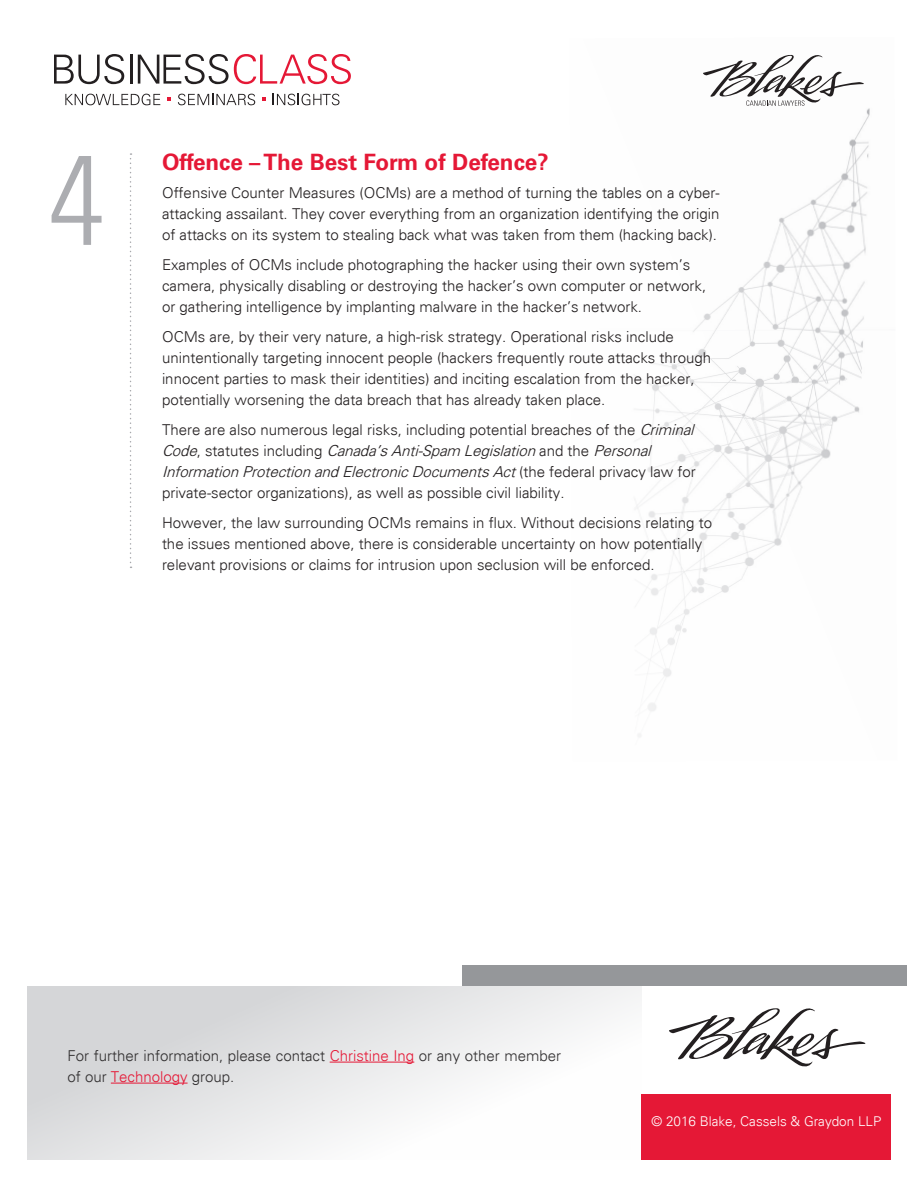
<style>
.page{position:relative;width:918px;height:1188px;background:#fff}
.page>*{position:absolute;margin:0;border:0;box-sizing:border-box;transform-origin:0 0}
.t1{font:300 condensed 127.5px "Univers";color:#acadb1}
.t2{font:700 22.5px "Univers";color:#e51836}
.t3{font:300 15px/21px "Univers";color:#231f20}
.t4{font:300 15px/21px "Univers";color:#312f30}
.t5{font:300 13.5px "Univers";color:#fff}
.s1{font-style:italic}
.s2{color:#e51836}
</style>
<div class="page">
<img style="left:634px;top:105px;width:236px;height:632px">
<svg style="left:703px;top:54px;width:161px;height:51px"></svg>
<svg style="left:130px;top:153px;width:2px;height:415px"></svg>
<svg style="left:54px;top:54px;width:70px;height:30px"></svg>
<hr style="left:130px;top:54px;width:2px;height:30px;background:#231f20">
<svg style="left:138px;top:54px;width:213px;height:30px"></svg>
<svg style="left:65px;top:94px;width:95px;height:11px"></svg>
<svg style="left:178px;top:94px;width:77px;height:11px"></svg>
<svg style="left:273px;top:94px;width:67px;height:11px"></svg>
<svg style="left:167px;top:98px;width:4px;height:3px"></svg>
<svg style="left:262px;top:98px;width:4px;height:3px"></svg>
<svg style="left:27px;top:986px;width:615px;height:174px"></svg>
<div style="left:642px;top:1094px;width:249px;height:66px;background:#e51836"></div>
<svg style="left:669px;top:1008px;width:197px;height:59px"></svg>
<div style="left:462px;top:966px;width:444px;height:20px;background:#95979a"></div>
<hr style="left:330px;top:1062px;width:84px;height:1px;background:#e51836">
<hr style="left:111px;top:1083px;width:77px;height:1px;background:#e51836">
<h1 class="t1" style="left:48px;top:123px;width:58px">4</h1>
<h2 class="t2" style="left:162px;top:149px;width:388px">Offence – The Best Form of Defence?</h2>
<p class="t3" style="left:162px;top:182px;width:559px;text-align:justify">Offensive Counter Measures (OCMs) are a method of turning the tables on a cyber&shy;attacking assailant. They cover everything from an organization identifying the origin of attacks on its system to stealing back what was taken from them (hacking back).</p>
<p class="t3" style="left:162px;top:254px;width:546px">Examples of OCMs include photographing the hacker using their own system’s camera, physically disabling or destroying the hacker’s own computer or network, or gathering intelligence by implanting malware in the hacker’s network.</p>
<p class="t3" style="left:162px;top:326px;width:551px">OCMs are, by their very nature, a high-risk strategy. Operational risks include unintentionally targeting innocent people (hackers frequently route attacks through innocent parties to mask their identities) and inciting escalation from the hacker, potentially worsening the data breach that has already taken place.</p>
<p class="t3" style="left:162px;top:419px;width:535px">There are also numerous legal risks, including potential breaches of the <span class="s1">Criminal Code</span>, statutes including <span class="s1">Canada’s Anti-Spam Legislation</span> and the <span class="s1">Personal Information Protection and Electronic Documents Act</span> (the federal privacy law for private-sector organizations), as well as possible civil liability.</p>
<p class="t3" style="left:162px;top:512px;width:552px">However, the law surrounding OCMs remains in flux. Without decisions relating to the issues mentioned above, there is considerable uncertainty on how potentially relevant provisions or claims for intrusion upon seclusion will be enforced.</p>
<p class="t4" style="left:68px;top:1045px;width:495px">For further information, please contact <span class="s2">Christine Ing</span> or any other member of our <span class="s2">Technology</span> group.</p>
<p class="t5" style="left:651px;top:1113px;width:231px">© 2016 Blake, Cassels &amp; Graydon LLP</p>
</div>
